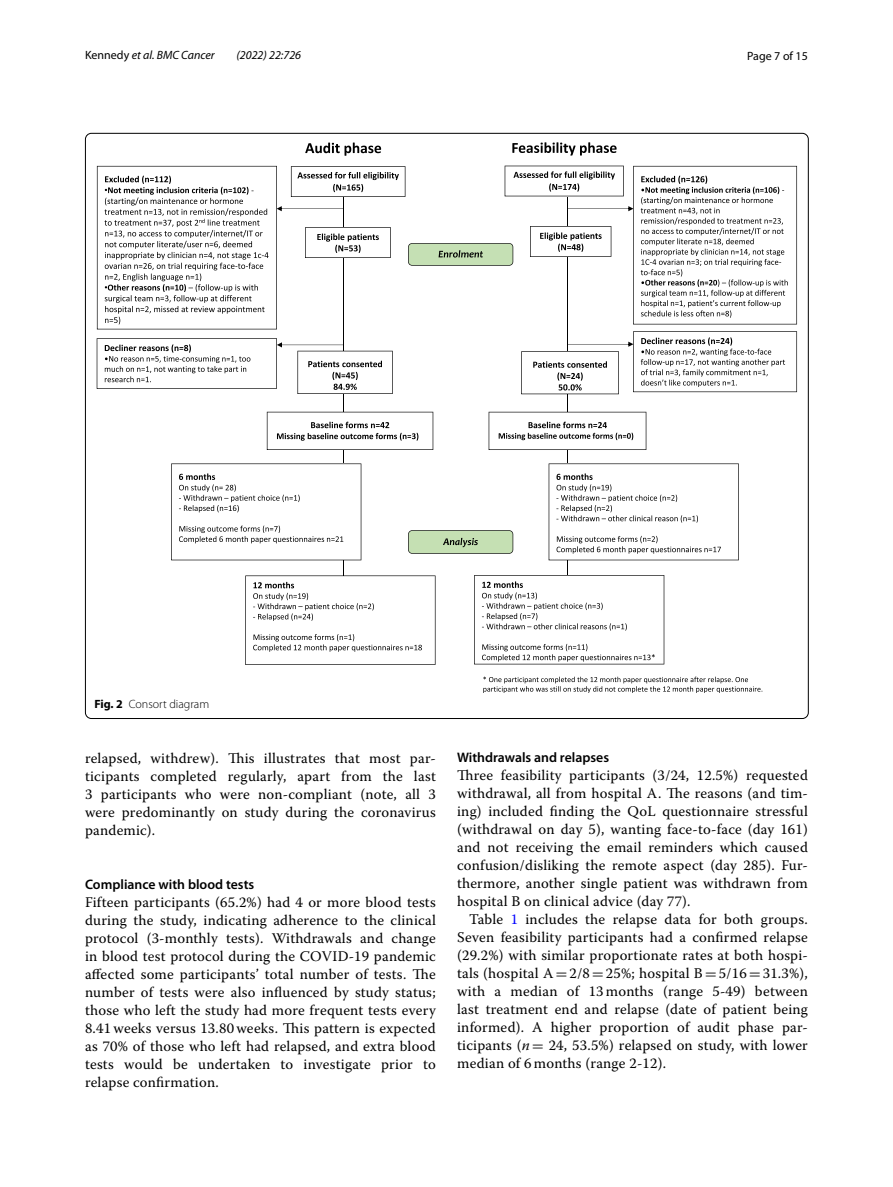
<style>
.page{position:relative;width:893px;height:1187px;background:#fff}
.page>*{position:absolute;margin:0;border:0;box-sizing:border-box;transform-origin:0 0}
.t1{font:14.7px/18px "Warnock Pro";letter-spacing:.015em;color:#000;text-align:justify}
.t2{font:600 13.8px "Myriad Pro";color:#000}
.t3{font:italic 12px "Myriad Pro";color:#000}
.t4{font:300 12px "Myriad Pro";color:#000}
.t5{font:12px "Myriad Pro";color:#000}
.s1{font-style:normal}
.s2{font-weight:700}
.s3{color:#00f}
.s4{font-family:"MTSY"}
.s5{font-style:italic}
</style>
<div class="page">
<hr style="left:343px;top:196px;width:1px;height:389px;background:#000">
<hr style="left:567px;top:193px;width:1px;height:388px;background:#000">
<svg style="left:489px;top:412px;width:157px;height:38px"></svg>
<svg style="left:408px;top:530px;width:105px;height:23px;background:#b6cfa6"></svg>
<svg style="left:474px;top:575px;width:190px;height:89px"></svg>
<svg style="left:483px;top:676px;width:279px;height:17px"></svg>
<svg style="left:305px;top:142px;width:76px;height:14px"></svg>
<svg style="left:512px;top:142px;width:105px;height:13px"></svg>
<svg style="left:267px;top:412px;width:166px;height:38px"></svg>
<svg style="left:549px;top:463px;width:190px;height:97px"></svg>
<svg style="left:97px;top:166px;width:700px;height:228px"></svg>
<svg style="left:171px;top:463px;width:190px;height:97px"></svg>
<svg style="left:245px;top:575px;width:190px;height:89px"></svg>
<p class="t3" style="left:85px;top:48px;width:131px"><span class="s1">Kennedy</span> et al. BMC Cancer</p>
<p class="t3" style="left:236px;top:48px;width:66px">(2022) 22:726</p>
<p class="t5" style="left:747px;top:48px;width:62px">Page 7 of 15</p>
<p class="t4" style="left:94px;top:697px;width:116px"><span class="s2">Fig. 2</span> Consort diagram</p>
<p class="t1" style="left:85px;top:748px;width:352px">relapsed, withdrew). This illustrates that most par&shy;ticipants completed regularly, apart from the last 3 participants who were non-compliant (note, all 3 were predominantly on study during the coronavirus pandemic).</p>
<p class="t2" style="left:85px;top:875px;width:171px">Compliance with blood tests</p>
<p class="t1" style="left:85px;top:893px;width:352px">Fifteen participants (65.2%) had 4 or more blood tests during the study, indicating adherence to the clinical protocol (3-monthly tests). Withdrawals and change in blood test protocol during the COVID-19 pandemic affected some participants’ total number of tests. The number of tests were also influenced by study status; those who left the study had more frequent tests every 8.41 weeks versus 13.80 weeks. This pattern is expected as 70% of those who left had relapsed, and extra blood tests would be undertaken to investigate prior to relapse confirmation.</p>
<p class="t2" style="left:457px;top:748px;width:154px">Withdrawals and relapses</p>
<p class="t1" style="left:457px;top:766px;width:352px">Three feasibility participants (3/24, 12.5%) requested withdrawal, all from hospital A. The reasons (and tim&shy;ing) included finding the QoL questionnaire stressful (withdrawal on day 5), wanting face-to-face (day 161) and not receiving the email reminders which caused confusion/disliking the remote aspect (day 285). Fur&shy;thermore, another single patient was withdrawn from hospital B on clinical advice (day 77).</p>
<p class="t1" style="left:457px;top:910px;width:352px;text-indent:12px">Table <span class="s3">1</span> includes the relapse data for both groups.<br>Seven feasibility participants had a confirmed relapse (29.2%) with similar proportionate rates at both hospi&shy;tals (hospital A<span class="s4">=</span>2/8<span class="s4">=</span>25%; hospital B<span class="s4">=</span>5/16<span class="s4">=</span>31.3%), with a median of 13 months (range 5-49) between last treatment end and relapse (date of patient being informed). A higher proportion of audit phase par&shy;ticipants (<span class="s5">n</span><span class="s4">=</span> 24, 53.5%) relapsed on study, with lower median of 6 months (range 2-12).</p>
</div>
